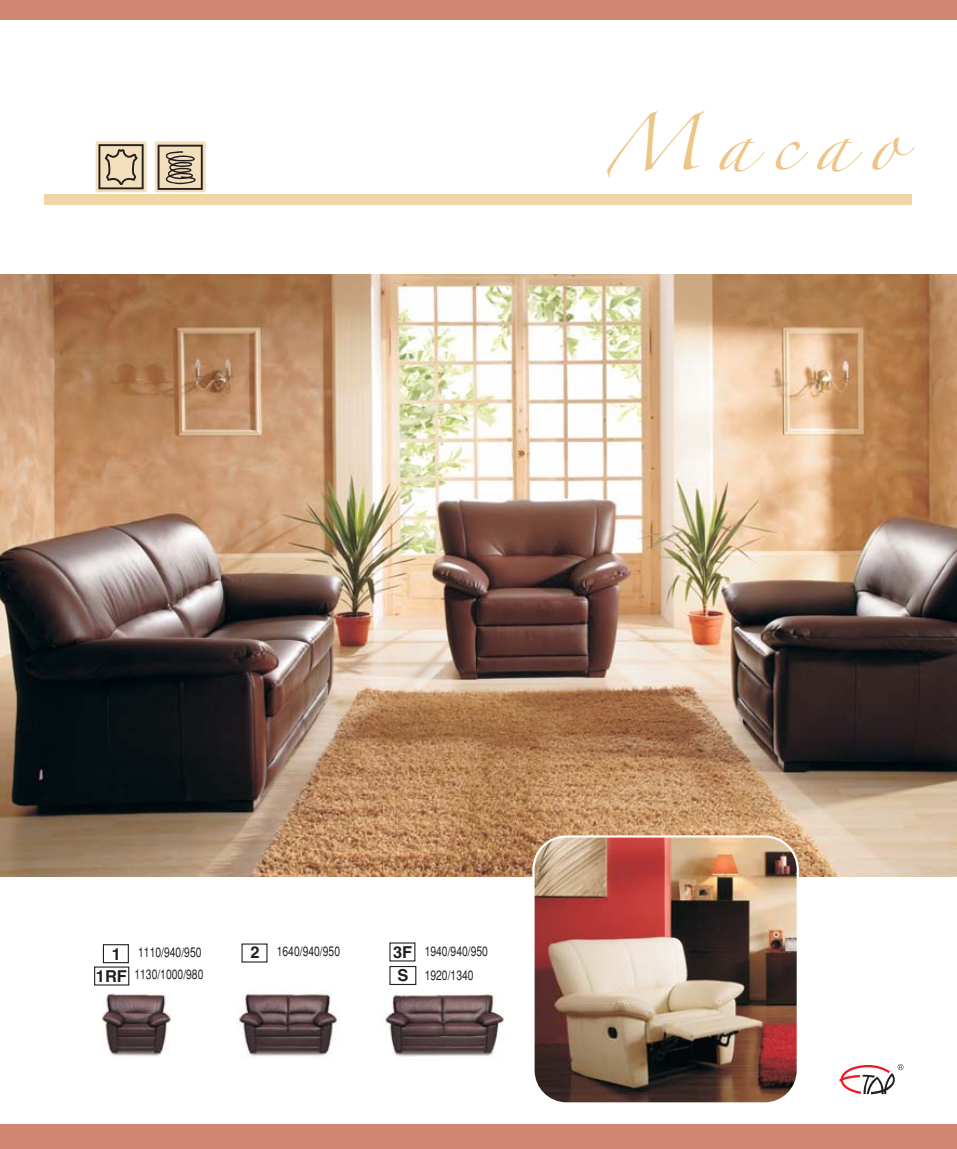
<style>
.page{position:relative;width:957px;height:1149px;background:#fff}
.page>*{position:absolute;margin:0;border:0;box-sizing:border-box;transform-origin:0 0}
.t1{font:49.5px "Zapfino";letter-spacing:.36em;color:#ecc587}
.t2{font:700 15.75px "Phelvetica";color:#231f20}
.t3{font:13.5px/24.8px "Phelvetica Narrow";color:#231f20;scale:.94 1}
.s1{font-family:"Phelvetica";font-weight:700;font-size:15.75px}
</style>
<div class="page">
<svg style="left:155px;top:141px;width:51px;height:51px"></svg>
<svg style="left:158px;top:145px;width:45px;height:45px;background:#ae9f88"></svg>
<svg style="left:839px;top:1064px;width:64px;height:29px"></svg>
<div style="left:0;top:0;width:956px;height:19px;background:#d38574"></div>
<div style="left:0;top:1123px;width:956px;height:25px;background:#d38574"></div>
<img style="left:0;top:275px;width:956px;height:600px">
<img style="left:532px;top:835px;width:267px;height:268px">
<img style="left:101px;top:993px;width:70px;height:64px">
<img style="left:236px;top:990px;width:104px;height:67px">
<img style="left:385px;top:992px;width:120px;height:65px">
<div style="left:103px;top:943px;width:26px;height:19px;border:1px solid #231f20"></div>
<div style="left:389px;top:965px;width:27px;height:19px;border:1px solid #231f20"></div>
<div style="left:94px;top:966px;width:35px;height:19px;border:1px solid #231f20"></div>
<div style="left:44px;top:194px;width:868px;height:11px;background:#f1d5a7"></div>
<svg style="left:96px;top:141px;width:50px;height:51px"></svg>
<svg style="left:98px;top:144px;width:46px;height:45px;background:#bcab93"></svg>
<h1 class="t1" style="left:606px;top:122px;width:294px">Macao</h1>
<p class="t3" style="left:112px;top:941px;width:97px"><span class="s1">1</span> 1110/940/950</p>
<p class="t3" style="left:250px;top:940px;width:97px"><span class="s1">2</span> 1640/940/950</p>
<p class="t3" style="left:425px;top:940px;width:69px">1940/940/950<br>1920/1340</p>
<p class="t2" style="left:393px;top:945px;width:21px">3F</p>
<p class="t3" style="left:96px;top:963px;width:116px"><span class="s1">1RF</span> 1130/1000/980</p>
<p class="t2" style="left:397px;top:968px;width:12px">S</p>
</div>
